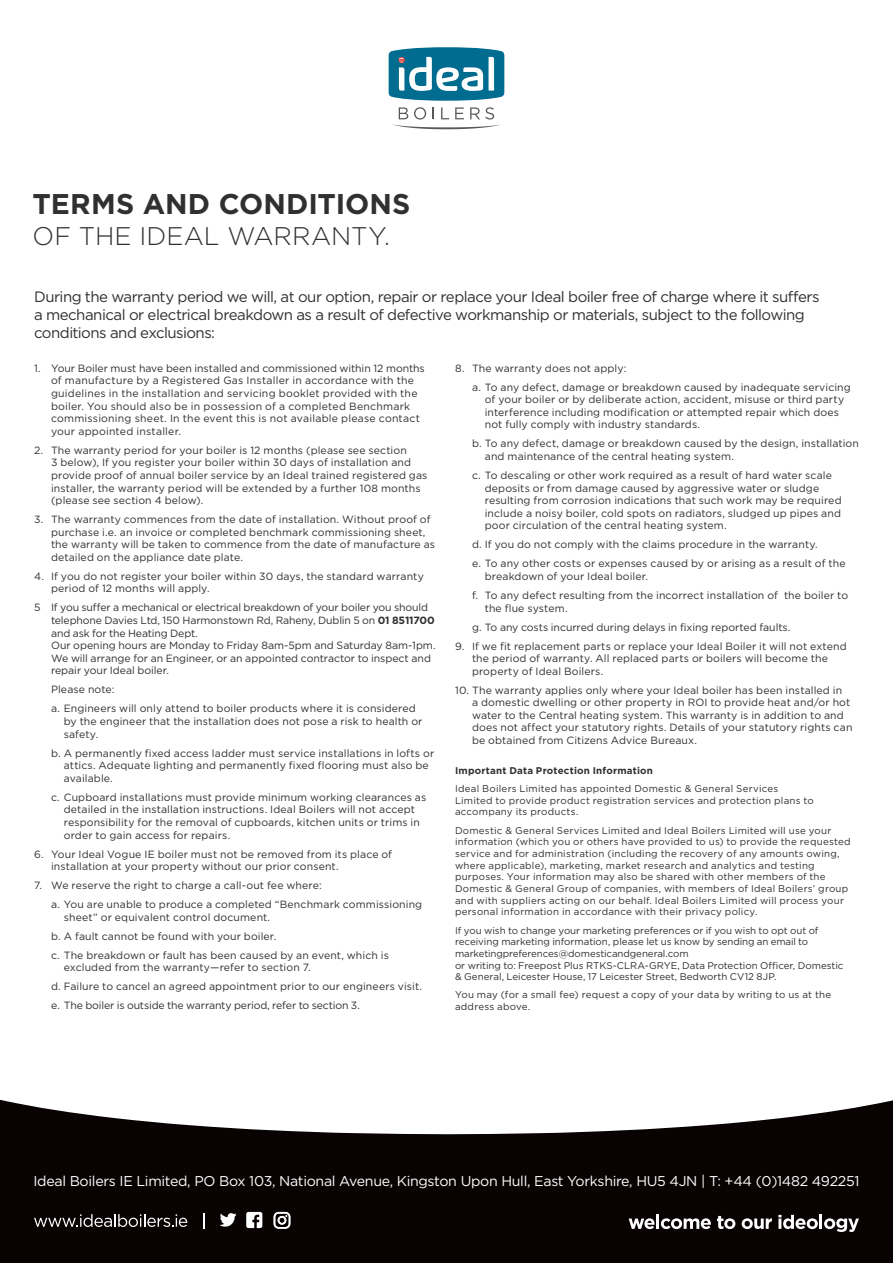
<style>
.page{position:relative;width:893px;height:1263px;background:#fff}
.page>*{position:absolute;margin:0;border:0;box-sizing:border-box;transform-origin:0 0}
.t1{font:700 28.5px "Gotham";color:#312f30}
.t2{font:300 25.5px "Gotham";color:#312f30}
.t3{font:15px/18px "Gotham";letter-spacing:-.035em;color:#312f30}
.t4{font:14.1px "Gotham";letter-spacing:-.02em;color:#fff}
.t5{font:10.5px/12.6px "Gotham";letter-spacing:.01em;color:#312f30}
.t6{font:10.5px/12.6px "Gotham";letter-spacing:-.01em;color:#312f30}
.t7{font:9.75px/11.7px "Gotham";letter-spacing:.015em;color:#312f30}
.t8{font:9.75px/11.7px "Gotham";letter-spacing:-.005em;color:#312f30}
.t9{font:700 9.75px "Gotham";letter-spacing:.02em;color:#312f30}
.s1{font-weight:700}
</style>
<div class="page">
<svg style="left:0;top:1100px;width:893px;height:163px;fill:#080302"></svg>
<svg style="left:629px;top:1218px;width:25px;height:11px"></svg>
<hr style="left:656px;top:1215px;width:3px;height:14px;background:#fff">
<svg style="left:661px;top:1218px;width:50px;height:11px"></svg>
<svg style="left:717px;top:1216px;width:18px;height:13px"></svg>
<svg style="left:742px;top:1218px;width:30px;height:11px"></svg>
<svg style="left:778px;top:1215px;width:40px;height:14px"></svg>
<hr style="left:819px;top:1215px;width:3px;height:14px;background:#fff">
<svg style="left:824px;top:1218px;width:35px;height:14px"></svg>
<svg style="left:389px;top:47px;width:115px;height:54px"></svg>
<svg style="left:393px;top:107px;width:107px;height:22px"></svg>
<svg style="left:34px;top:1214px;width:153px;height:13px;background:#484443"></svg>
<svg style="left:203px;top:1213px;width:2px;height:16px"></svg>
<svg style="left:246px;top:1212px;width:16px;height:16px"></svg>
<svg style="left:274px;top:1212px;width:16px;height:17px"></svg>
<svg style="left:220px;top:1213px;width:16px;height:14px"></svg>
<h1 class="t1" style="left:33px;top:187px;width:379px">TERMS AND CONDITIONS</h1>
<h2 class="t2" style="left:33px;top:222px;width:359px">OF THE IDEAL WARRANTY.</h2>
<p class="t3" style="left:34px;top:287px;width:787px">During the warranty period we will, at our option, repair or replace your Ideal boiler free of charge where it suffers a mechanical or electrical breakdown as a result of defective workmanship or materials, subject to the following conditions and exclusions:</p>
<p class="t5" style="left:51px;top:361px;width:375px;text-indent:-17px">1. Your Boiler must have been installed and commissioned within 12 months of manufacture by a Registered Gas Installer in accordance with the guidelines in the installation and servicing booklet provided with the boiler. You should also be in possession of a completed Benchmark commissioning sheet. In the event this is not available please contact your appointed installer.</p>
<p class="t5" style="left:51px;top:443px;width:378px;text-indent:-17px">2. The warranty period for your boiler is 12 months (please see section<br>3 below), If you register your boiler within 30 days of installation and provide proof of annual boiler service by an Ideal trained registered gas installer, the warranty period will be extended by a further 108 months (please see section 4 below).</p>
<p class="t5" style="left:51px;top:513px;width:386px;text-indent:-17px">3. The warranty commences from the date of installation. Without proof of purchase i.e. an invoice or completed benchmark commissioning sheet, the warranty will be taken to commence from the date of manufacture as detailed on the appliance date plate.</p>
<p class="t5" style="left:51px;top:570px;width:374px;text-indent:-17px">4. If you do not register your boiler within 30 days, the standard warranty period of 12 months will apply.</p>
<p class="t6" style="left:51px;top:601px;width:386px;text-indent:-17px">5 If you suffer a mechanical or electrical breakdown of your boiler you should telephone Davies Ltd, 150 Harmonstown Rd, Raheny, Dublin 5 on <span class="s1">01 8511700 </span>and ask for the Heating Dept.<br>Our opening hours are Monday to Friday 8am-5pm and Saturday 8am-1pm.<br>We will arrange for an Engineer, or an appointed contractor to inspect and repair your Ideal boiler.</p>
<p class="t5" style="left:51px;top:680px;width:366px;line-height:18.9px">Please note:<br>a. Engineers will only attend to boiler products where it is considered</p>
<p class="t5" style="left:64px;top:715px;width:360px">by the engineer that the installation does not pose a risk to health or safety.</p>
<p class="t5" style="left:64px;top:746px;width:372px;text-indent:-13px">b. A permanently fixed access ladder must service installations in lofts or attics. Adequate lighting and permanently fixed flooring must also be available.</p>
<p class="t5" style="left:64px;top:790px;width:364px;text-indent:-13px">c. Cupboard installations must provide minimum working clearances as detailed in the installation instructions. Ideal Boilers will not accept responsibility for the removal of cupboards, kitchen units or trims in order to gain access for repairs.</p>
<p class="t5" style="left:51px;top:847px;width:343px;text-indent:-17px">6. Your Ideal Vogue IE boiler must not be removed from its place of installation at your property without our prior consent.</p>
<p class="t5" style="left:51px;top:876px;width:373px;line-height:18.9px;text-indent:-17px">7. We reserve the right to charge a call-out fee where:<br>a. You are unable to produce a completed “Benchmark commissioning</p>
<p class="t5" style="left:51px;top:907px;width:339px;line-height:18.9px;text-indent:13px">sheet” or equivalent control document.<br>b. A fault cannot be found with your boiler.<br>c. The breakdown or fault has been caused by an event, which is</p>
<p class="t5" style="left:51px;top:958px;width:372px;line-height:18.9px;text-indent:13px">excluded from the warranty—refer to section 7.<br>d. Failure to cancel an agreed appointment prior to our engineers visit. e. The boiler is outside the warranty period, refer to section 3.</p>
<p class="t5" style="left:472px;top:358px;width:380px;line-height:18.9px;text-indent:-17px">8. The warranty does not apply:<br>a. To any defect, damage or breakdown caused by inadequate servicing</p>
<p class="t5" style="left:485px;top:393px;width:361px">of your boiler or by deliberate action, accident, misuse or third party interference including modification or attempted repair which does not fully comply with industry standards.</p>
<p class="t5" style="left:485px;top:437px;width:376px;text-indent:-13px">b. To any defect, damage or breakdown caused by the design, installation and maintenance of the central heating system.</p>
<p class="t5" style="left:485px;top:469px;width:358px;text-indent:-13px">c. To descaling or other work required as a result of hard water scale deposits or from damage caused by aggressive water or sludge resulting from corrosion indications that such work may be required include a noisy boiler, cold spots on radiators, sludged up pipes and poor circulation of the central heating system.</p>
<p class="t5" style="left:472px;top:535px;width:375px;line-height:18.9px">d. If you do not comply with the claims procedure in the warranty.<br>e. To any other costs or expenses caused by or arising as a result of the</p>
<p class="t5" style="left:472px;top:567px;width:378px;line-height:18.9px;text-indent:13px">breakdown of your Ideal boiler.<br>f. To any defect resulting from the incorrect installation of the boiler to</p>
<p class="t5" style="left:472px;top:598px;width:320px;line-height:18.9px;text-indent:13px">the flue system.<br>g. To any costs incurred during delays in fixing reported faults.</p>
<p class="t5" style="left:472px;top:639px;width:376px;text-indent:-17px">9. If we fit replacement parts or replace your Ideal Boiler it will not extend the period of warranty. All replaced parts or boilers will become the property of Ideal Boilers.</p>
<p class="t5" style="left:472px;top:683px;width:382px;text-indent:-17px">10. The warranty applies only where your Ideal boiler has been installed in<br>a domestic dwelling or other property in ROI to provide heat and/or hot water to the Central heating system. This warranty is in addition to and does not affect your statutory rights. Details of your statutory rights can be obtained from Citizens Advice Bureaux.</p>
<p class="t9" style="left:455px;top:765px;width:200px">Important Data Protection Information</p>
<p class="t7" style="left:455px;top:782px;width:360px">Ideal Boilers Limited has appointed Domestic &amp; General Services<br>Limited to provide product registration services and protection plans to accompany its products.</p>
<p class="t7" style="left:455px;top:824px;width:397px">Domestic &amp; General Services Limited and Ideal Boilers Limited will use your information (which you or others have provided to us) to provide the requested service and for administration (including the recovery of any amounts owing, where applicable), marketing, market research and analytics and testing purposes. Your information may also be shared with other members of the Domestic &amp; General Group of companies, with members of Ideal Boilers’ group and with suppliers acting on our behalf. Ideal Boilers Limited will process your personal information in accordance with their privacy policy.</p>
<p class="t8" style="left:455px;top:924px;width:390px">If you wish to change your marketing preferences or if you wish to opt out of receiving marketing information, please let us know by sending an email to marketingpreferences@domesticandgeneral.com<br>or writing to: Freepost Plus RTKS-CLRA-GRYE, Data Protection Officer, Domestic &amp; General, Leicester House, 17 Leicester Street, Bedworth CV12 8JP.</p>
<p class="t7" style="left:455px;top:989px;width:378px">You may (for a small fee) request a copy of your data by writing to us at the address above.</p>
<h3 class="t4" style="left:33px;top:1173px;width:827px">Ideal Boilers IE Limited, PO Box 103, National Avenue, Kingston Upon Hull, East Yorkshire, HU5 4JN | T: +44 (0)1482 492251</h3>
</div>
